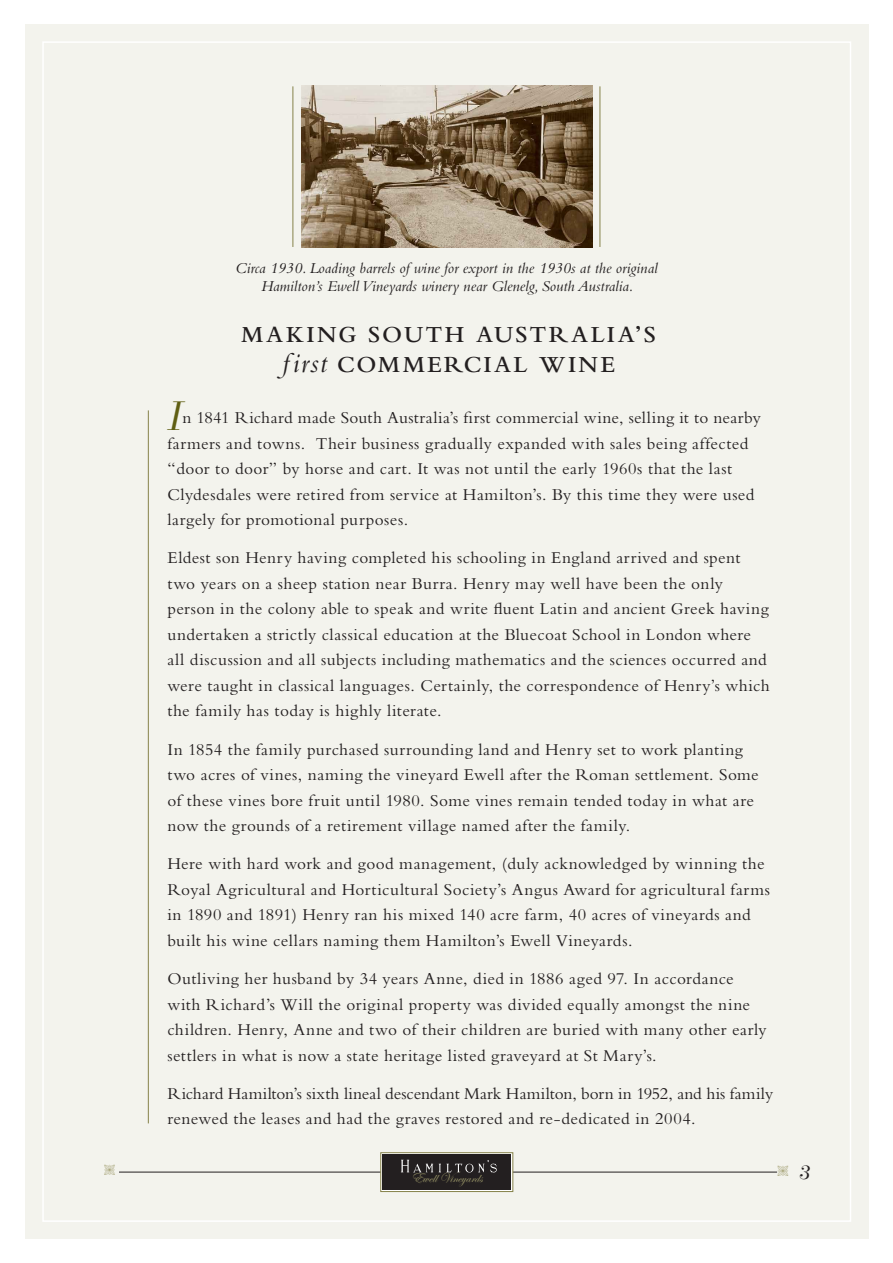
<style>
.page{position:relative;width:893px;height:1263px;background:#fff}
.page>*{position:absolute;margin:0;border:0;box-sizing:border-box;transform-origin:0 0}
.t1{font:40.5px "Bellevue";color:#5f5e13}
.t2{font:600 24px/30px "Bembo";letter-spacing:.1em;color:#231f20;text-align:center}
.t3{font:21px "Bellevue";color:#231f20}
.t4{font:17.25px/25.5px "Bembo";letter-spacing:.025em;color:#231f20}
.t5{font:italic 15.75px/18px "Bembo";color:#231f20;text-align:center}
.t6{font:14.1px "Edwardian Script ITC";color:#9b9768}
.s1{font-weight:400;font-style:italic;font-size:28.5px}
</style>
<div class="page">
<div style="left:26px;top:24px;width:842px;height:1215px;background:#f3f3ed"></div>
<hr style="left:148px;top:410px;width:1px;height:713px;background:#86824a">
<hr style="left:119px;top:1172px;width:658px;height:1px;background:#231f20">
<svg style="left:380px;top:1152px;width:133px;height:40px"></svg>
<div style="left:382px;top:1154px;width:129px;height:36px;background:#231f20"></div>
<img style="left:393px;top:1152px;width:110px;height:21px">
<img style="left:301px;top:86px;width:291px;height:161px">
<hr style="left:292px;top:86px;width:1px;height:161px;background:#86824a">
<hr style="left:600px;top:86px;width:1px;height:161px;background:#86824a">
<p class="t5" style="left:235px;top:259px;width:424px">Circa 1930. Loading barrels of wine for export in the 1930s at the original<br>Hamilton’s Ewell Vineyards winery near Glenelg, South Australia.</p>
<p class="t2" style="left:241px;top:320px;width:414px">MAKING SOUTH AUSTRALIA’S <span class="s1">first</span> COMMERCIAL WINE</p>
<p class="t1" style="left:165px;top:394px;width:14px">I</p>
<p class="t4" style="left:167px;top:405px;width:595px;text-indent:15px">n 1841 Richard made South Australia’s first commercial wine, selling it to nearby farmers and towns. Their business gradually expanded with sales being affected “door to door” by horse and cart. It was not until the early 1960s that the last Clydesdales were retired from service at Hamilton’s. By this time they were used largely for promotional purposes.</p>
<p class="t4" style="left:167px;top:545px;width:604px">Eldest son Henry having completed his schooling in England arrived and spent two years on a sheep station near Burra. Henry may well have been the only person in the colony able to speak and write fluent Latin and ancient Greek having undertaken a strictly classical education at the Bluecoat School in London where all discussion and all subjects including mathematics and the sciences occurred and were taught in classical languages. Certainly, the correspondence of Henry’s which the family has today is highly literate.</p>
<p class="t4" style="left:167px;top:736px;width:593px">In 1854 the family purchased surrounding land and Henry set to work planting two acres of vines, naming the vineyard Ewell after the Roman settlement. Some of these vines bore fruit until 1980. Some vines remain tended today in what are now the grounds of a retirement village named after the family.</p>
<p class="t4" style="left:167px;top:851px;width:604px">Here with hard work and good management, (duly acknowledged by winning the Royal Agricultural and Horticultural Society’s Angus Award for agricultural farms in 1890 and 1891) Henry ran his mixed 140 acre farm, 40 acres of vineyards and built his wine cellars naming them Hamilton’s Ewell Vineyards.</p>
<p class="t4" style="left:167px;top:966px;width:601px">Outliving her husband by 34 years Anne, died in 1886 aged 97. In accordance with Richard’s Will the original property was divided equally amongst the nine children. Henry, Anne and two of their children are buried with many other early settlers in what is now a state heritage listed graveyard at St Mary’s.</p>
<p class="t4" style="left:167px;top:1080px;width:607px">Richard Hamilton’s sixth lineal descendant Mark Hamilton, born in 1952, and his family renewed the leases and had the graves restored and re-dedicated in 2004.</p>
<p class="t6" style="left:411px;top:1169px;width:73px">Ewell Vineyards</p>
<p class="t3" style="left:797px;top:1160px;width:13px">3</p>
</div>
